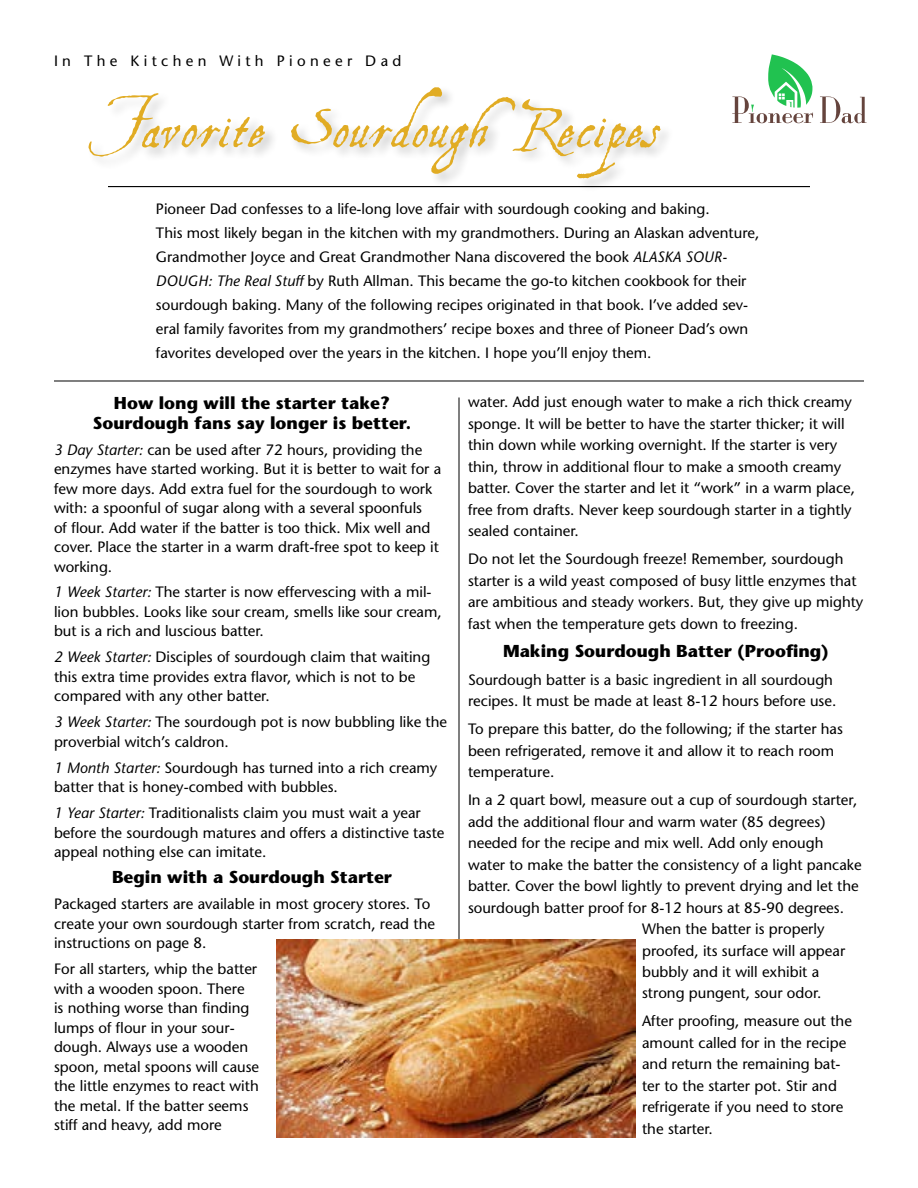
<style>
.page{position:relative;width:918px;height:1188px;background:#fff}
.page>*{position:absolute;margin:0;border:0;box-sizing:border-box;transform-origin:0 0}
.t1{font:55.5px "Aquiline Two";letter-spacing:.04em;color:#e1ac24}
.t2{font:700 17.25px/19.5px "Stone Sans";color:#000;text-align:center}
.t3{font:15px/19.5px "Stone Sans";color:#000}
.t4{font:15px "Stone Sans";letter-spacing:.29em;color:#000}
.s1{font-style:italic}
</style>
<div class="page">
<hr style="left:459px;top:398px;width:1px;height:677px;background:#000">
<hr style="left:54px;top:381px;width:810px;height:1px;background:#000">
<hr style="left:108px;top:186px;width:702px;height:1px;background:#000">
<div style="left:88px;top:86px;width:587px;height:106px;background:#000;opacity:.2"></div>
<img style="left:277px;top:940px;width:358px;height:198px">
<svg style="left:820px;top:97px;width:47px;height:26px"></svg>
<svg style="left:732px;top:54px;width:81px;height:69px"></svg>
<p class="t4" style="left:54px;top:51px;width:349px">In The Kitchen With Pioneer Dad</p>
<h1 class="t1" style="left:88px;top:95px;width:572px">Favorite Sourdough Recipes</h1>
<p class="t3" style="left:156px;top:196px;width:605px;line-height:24px">Pioneer Dad confesses to a life-long love affair with sourdough cooking and baking.<br>This most likely began in the kitchen with my grandmothers. During an Alaskan adventure, Grandmother Joyce and Great Grandmother Nana discovered the book <span class="s1">ALASKA SOUR-DOUGH: The Real Stuff</span> by Ruth Allman. This became the go-to kitchen cookbook for their sourdough baking. Many of the following recipes originated in that book. I’ve added sev&shy;eral family favorites from my grandmothers’ recipe boxes and three of Pioneer Dad’s own favorites developed over the years in the kitchen. I hope you’ll enjoy them.</p>
<p class="t2" style="left:93px;top:393px;width:320px">How long will the starter take?<br>Sourdough fans say longer is better.</p>
<p class="t3" style="left:54px;top:439px;width:389px"><span class="s1">3 Day Starter:</span> can be used after 72 hours, providing the enzymes have started working. But it is better to wait for a few more days. Add extra fuel for the sourdough to work with: a spoonful of sugar along with a several spoonfuls<br>of flour. Add water if the batter is too thick. Mix well and cover. Place the starter in a warm draft-free spot to keep it working.</p>
<p class="t3" style="left:54px;top:582px;width:389px"><span class="s1">1 Week Starter:</span> The starter is now effervescing with a mil&shy;lion bubbles. Looks like sour cream, smells like sour cream, but is a rich and luscious batter.</p>
<p class="t3" style="left:54px;top:647px;width:378px"><span class="s1">2 Week Starter:</span> Disciples of sourdough claim that waiting this extra time provides extra flavor, which is not to be compared with any other batter.</p>
<p class="t3" style="left:54px;top:712px;width:395px"><span class="s1">3 Week Starter:</span> The sourdough pot is now bubbling like the proverbial witch’s caldron.</p>
<p class="t3" style="left:54px;top:758px;width:385px"><span class="s1">1 Month Starter:</span> Sourdough has turned into a rich creamy batter that is honey-combed with bubbles.</p>
<p class="t3" style="left:54px;top:803px;width:392px"><span class="s1">1 Year Starter:</span> Traditionalists claim you must wait a year before the sourdough matures and offers a distinctive taste appeal nothing else can imitate.</p>
<p class="t2" style="left:112px;top:867px;width:281px">Begin with a Sourdough Starter</p>
<p class="t3" style="left:54px;top:894px;width:383px">Packaged starters are available in most grocery stores. To create your own sourdough starter from scratch, read the instructions on page 8.</p>
<p class="t3" style="left:54px;top:959px;width:207px">For all starters, whip the batter with a wooden spoon. There<br>is nothing worse than finding lumps of flour in your sour&shy;dough. Always use a wooden spoon, metal spoons will cause the little enzymes to react with the metal. If the batter seems stiff and heavy, add more</p>
<p class="t3" style="left:468px;top:391px;width:389px;line-height:21.5px">water. Add just enough water to make a rich thick creamy sponge. It will be better to have the starter thicker; it will thin down while working overnight. If the starter is very thin, throw in additional flour to make a smooth creamy batter. Cover the starter and let it “work” in a warm place, free from drafts. Never keep sourdough starter in a tightly sealed container.</p>
<p class="t3" style="left:468px;top:548px;width:397px;line-height:21.5px">Do not let the Sourdough freeze! Remember, sourdough starter is a wild yeast composed of busy little enzymes that are ambitious and steady workers. But, they give up mighty fast when the temperature gets down to freezing.</p>
<p class="t2" style="left:503px;top:641px;width:327px">Making Sourdough Batter (Proofing)</p>
<p class="t3" style="left:468px;top:669px;width:370px;line-height:21.5px">Sourdough batter is a basic ingredient in all sourdough recipes. It must be made at least 8-12 hours before use.</p>
<p class="t3" style="left:468px;top:718px;width:376px;line-height:21.5px">To prepare this batter, do the following; if the starter has been refrigerated, remove it and allow it to reach room temperature.</p>
<p class="t3" style="left:468px;top:790px;width:391px">In a 2 quart bowl, measure out a cup of sourdough starter,</p>
<p class="t3" style="left:468px;top:811px;width:359px">add the additional flour and warm water (85 degrees)</p>
<p class="t3" style="left:468px;top:833px;width:357px">needed for the recipe and mix well. Add only enough</p>
<p class="t3" style="left:468px;top:854px;width:395px">water to make the batter the consistency of a light pancake</p>
<p class="t3" style="left:468px;top:876px;width:392px">batter. Cover the bowl lightly to prevent drying and let the</p>
<p class="t3" style="left:468px;top:897px;width:378px">sourdough batter proof for 8-12 hours at 85-90 degrees.</p>
<p class="t3" style="left:642px;top:919px;width:184px">When the batter is properly</p>
<p class="t3" style="left:642px;top:940px;width:205px">proofed, its surface will appear</p>
<p class="t3" style="left:642px;top:962px;width:179px">bubbly and it will exhibit a</p>
<p class="t3" style="left:642px;top:983px;width:181px">strong pungent, sour odor.</p>
<p class="t3" style="left:642px;top:1010px;width:211px;line-height:21.5px">After proofing, measure out the amount called for in the recipe and return the remaining bat&shy;ter to the starter pot. Stir and refrigerate if you need to store the starter.</p>
</div>
